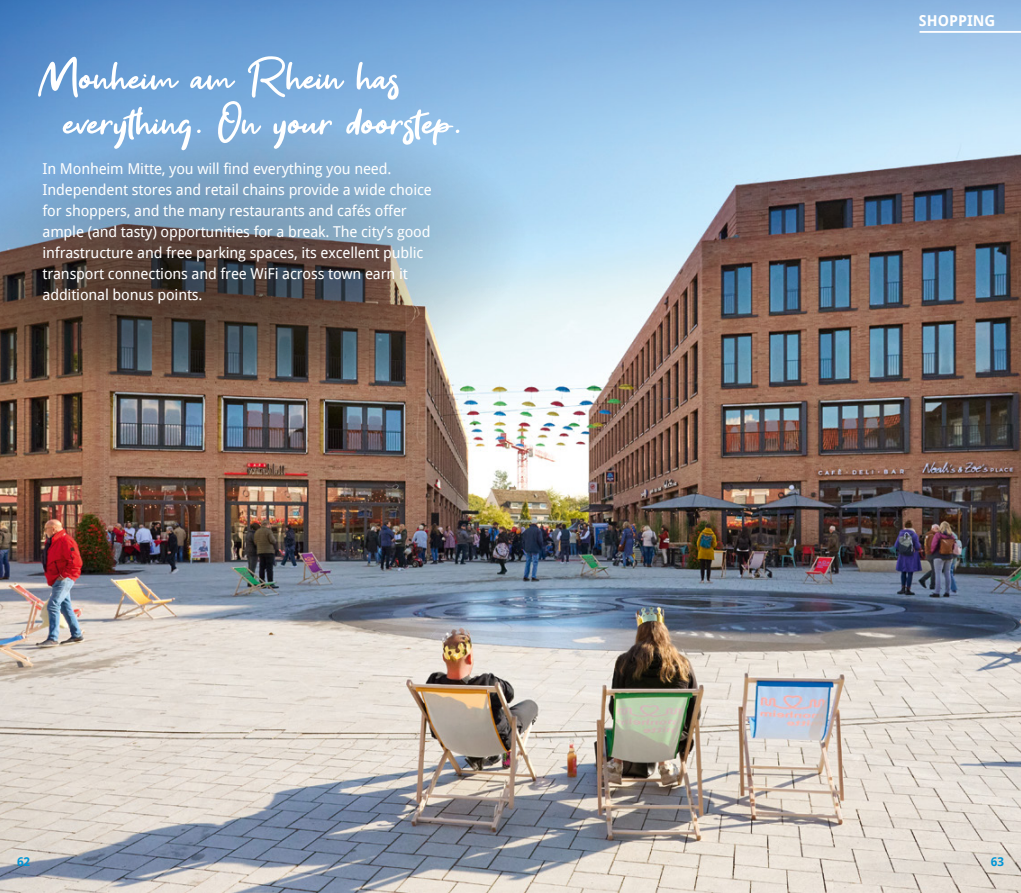
<style>
.page{position:relative;width:1021px;height:893px;background:#fff}
.page>*{position:absolute;margin:0;border:0;box-sizing:border-box;transform-origin:0 0}
.t1{font:54px/45px "Get Show";color:#fff}
.t2{font:15px/21px "Droid Sans";letter-spacing:-.01em;color:#fff}
.t3{font:700 15px "Droid Sans";color:#fff}
.t4{font:700 12px "Droid Sans";color:#0095d6}
</style>
<div class="page">
<img style="left:0;top:0;width:1020px;height:893px">
<img style="left:0;top:106px;width:541px;height:336px">
<hr style="left:919px;top:31px;width:101px;height:2px;background:#fff">
<h1 class="t1" style="left:64px;top:55px;width:400px;text-indent:-25px">Monheim am Rhein has everything. On your doorstep.</h1>
<p class="t2" style="left:43px;top:157px;width:391px">In Monheim Mitte, you will find everything you need.<br>Independent stores and retail chains provide a wide choice for shoppers, and the many restaurants and cafés offer ample (and tasty) opportunities for a break. The city’s good infrastructure and free parking spaces, its excellent public transport connections and free WiFi across town earn it additional bonus points.</p>
<p class="t3" style="left:918px;top:10px;width:78px">SHOPPING</p>
<p class="t4" style="left:17px;top:853px;width:15px">62</p>
<p class="t4" style="left:990px;top:853px;width:15px">63</p>
</div>
